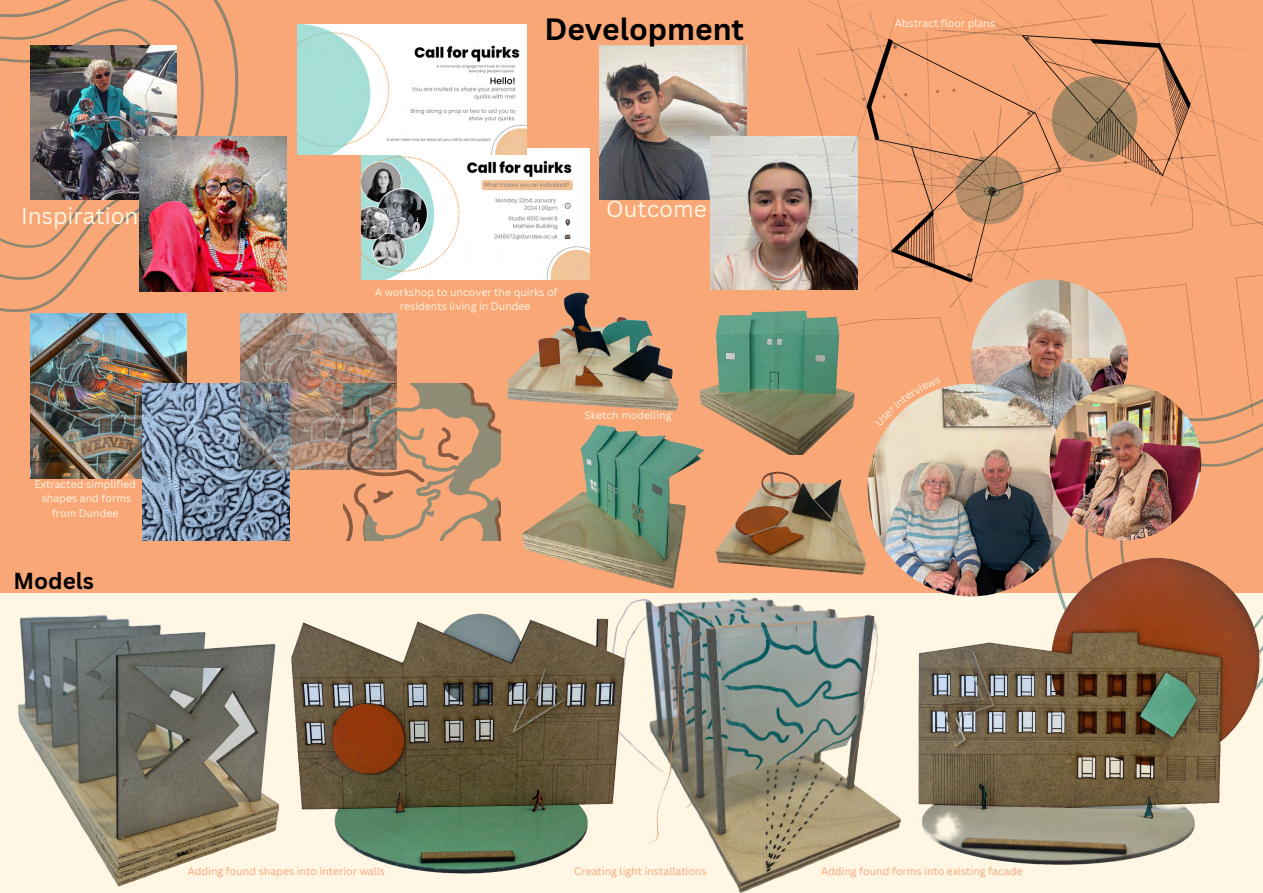
<style>
.page{position:relative;width:1263px;height:893px;background:#faa778}
.page>*{position:absolute;margin:0;border:0;box-sizing:border-box;transform-origin:0 0}
.t1{font:700 30px "Canva Sans";color:#000}
.t2{font:22.5px "Canva Sans";color:#fff6e3}
.t3{font:700 22.5px "Canva Sans";color:#000}
.t4{font:10.5px/14.6px "Canva Sans";color:#fff6e3;text-align:center}
.t5{font:10.5px "Canva Sans";color:#faa778}
</style>
<div class="page">
<svg style="left:1085px;top:415px;width:178px;height:125px"></svg>
<svg style="left:1134px;top:428px;width:129px;height:112px"></svg>
<img style="left:723px;top:593px;width:205px;height:300px">
<img style="left:0;top:470px;width:290px;height:423px">
<img style="left:167px;top:512px;width:556px;height:381px">
<img style="left:30px;top:313px;width:156px;height:165px">
<img style="left:142px;top:384px;width:147px;height:156px">
<img style="left:241px;top:313px;width:156px;height:157px">
<img style="left:344px;top:384px;width:156px;height:156px">
<svg style="left:0;top:0;width:239px;height:312px"></svg>
<svg style="left:0;top:0;width:205px;height:281px"></svg>
<svg style="left:0;top:24px;width:171px;height:225px"></svg>
<img style="left:30px;top:46px;width:147px;height:153px">
<img style="left:894px;top:540px;width:369px;height:352px">
<img style="left:600px;top:46px;width:147px;height:153px">
<img style="left:140px;top:136px;width:147px;height:155px">
<img style="left:710px;top:136px;width:88px;height:133px">
<img style="left:798px;top:0;width:465px;height:415px">
<img style="left:971px;top:279px;width:157px;height:158px;border-radius:50%">
<img style="left:867px;top:384px;width:207px;height:212px;border-radius:50%">
<img style="left:1049px;top:384px;width:152px;height:156px;border-radius:50%">
<img style="left:522px;top:439px;width:201px;height:173px">
<img style="left:653px;top:269px;width:248px;height:185px">
<img style="left:509px;top:269px;width:178px;height:170px">
<img style="left:665px;top:408px;width:246px;height:185px">
<img style="left:361px;top:149px;width:229px;height:130px">
<img style="left:298px;top:24px;width:228px;height:131px">
<svg style="left:875px;top:377px;width:66px;height:49px"></svg>
<p class="t1" style="left:544px;top:8px;width:201px">Development</p>
<p class="t2" style="left:21px;top:200px;width:119px">Inspiration</p>
<p class="t2" style="left:606px;top:193px;width:102px">Outcome</p>
<p class="t4" style="left:34px;top:476px;width:103px">Extracted simplified</p>
<p class="t4" style="left:42px;top:491px;width:91px">shapes and forms from Dundee</p>
<p class="t3" style="left:13px;top:564px;width:82px">Models</p>
<p class="t4" style="left:375px;top:284px;width:184px">A workshop to uncover the quirks of residents living in Dundee</p>
<p class="t4" style="left:584px;top:407px;width:89px">Sketch modelling</p>
<p class="t4" style="left:895px;top:16px;width:102px">Abstract floor plans</p>
<p class="t5" style="left:188px;top:864px;width:199px">Adding found shapes into interior walls</p>
<p class="t5" style="left:574px;top:864px;width:134px">Creating light installations</p>
<p class="t5" style="left:821px;top:864px;width:203px">Adding found forms into existing facade</p>
</div>
